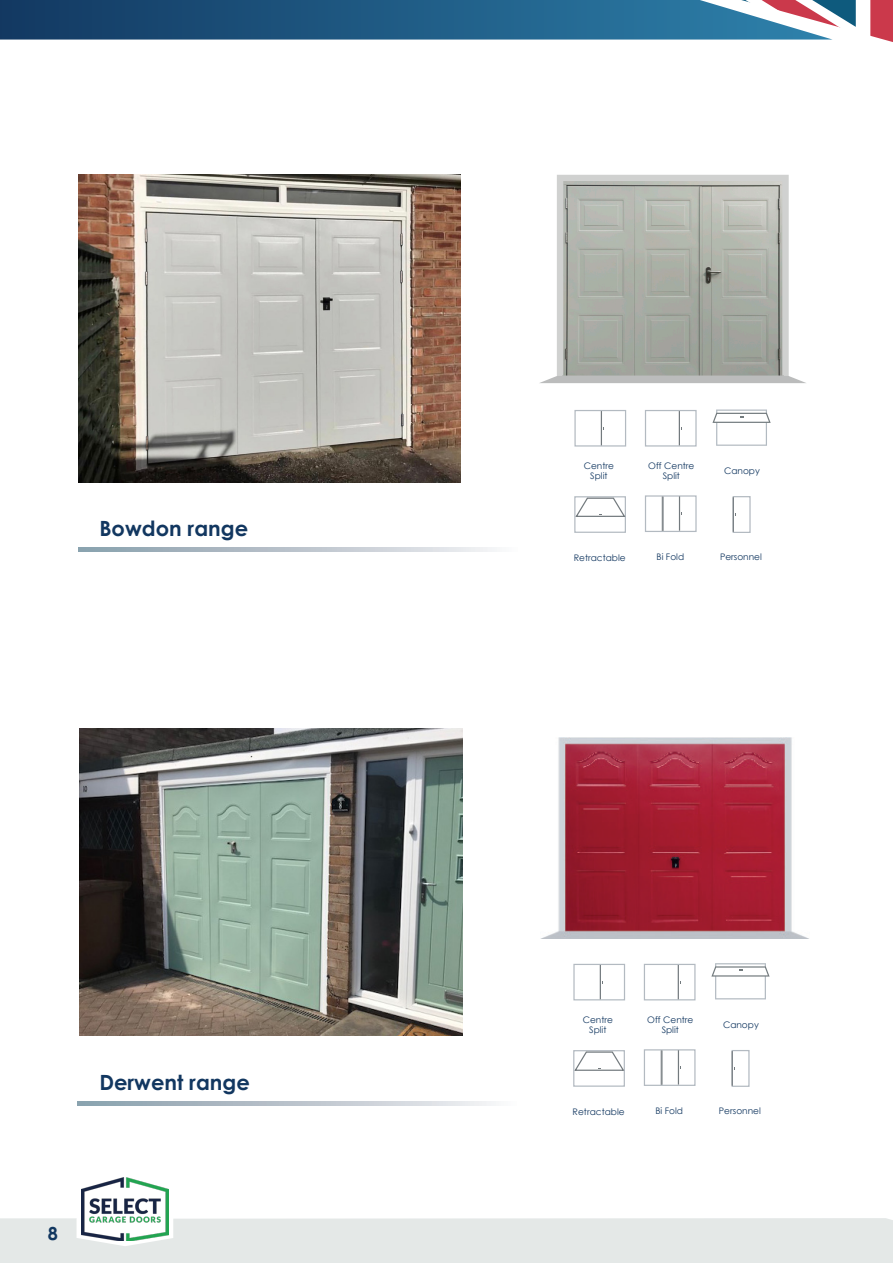
<style>
.page{position:relative;width:893px;height:1263px;background:#fff}
.page>*{position:absolute;margin:0;border:0;box-sizing:border-box;transform-origin:0 0}
.t1{font:700 21px "Century Gothic Pro";color:#123760}
.t2{font:700 18px "Century Gothic Pro";color:#123760}
.t3{font:9px/10.8px "Century Gothic";color:#123760;text-align:center}
</style>
<div class="page">
<svg style="left:0;top:0;width:856px;height:40px;background:#33668c"></svg>
<svg style="left:870px;top:0;width:23px;height:42px"></svg>
<div style="left:0;top:1218px;width:893px;height:45px;background:#e4e8e7"></div>
<img style="left:82px;top:1177px;width:87px;height:63px">
<img style="left:79px;top:175px;width:382px;height:307px">
<svg style="left:79px;top:548px;width:418px;height:4px;background:#bbc5cd"></svg>
<div style="left:574px;top:410px;width:52px;height:37px;border:1px solid #b3bac1"></div>
<hr style="left:601px;top:411px;width:1px;height:34px;background:#737a7e">
<div style="left:645px;top:410px;width:52px;height:37px;border:1px solid #b3bac1"></div>
<hr style="left:679px;top:411px;width:1px;height:34px;background:#737a7e">
<div style="left:733px;top:496px;width:18px;height:37px;border:1px solid #b3bac1"></div>
<hr style="left:733px;top:497px;width:1px;height:35px;background:#737a7e">
<div style="left:645px;top:495px;width:52px;height:37px;border:1px solid #b3bac1"></div>
<hr style="left:679px;top:496px;width:1px;height:35px;background:#737a7e">
<hr style="left:663px;top:496px;width:1px;height:35px;background:#737a7e">
<hr style="left:662px;top:496px;width:1px;height:35px;background:#737a7e">
<div style="left:574px;top:496px;width:52px;height:37px;border:1px solid #b3bac1"></div>
<svg style="left:574px;top:497px;width:52px;height:21px"></svg>
<svg style="left:78px;top:1101px;width:418px;height:5px;background:#bbc5cd"></svg>
<div style="left:573px;top:964px;width:52px;height:36px;border:1px solid #b3bac1"></div>
<hr style="left:600px;top:965px;width:1px;height:34px;background:#737a7e">
<div style="left:644px;top:964px;width:51px;height:36px;border:1px solid #b3bac1"></div>
<hr style="left:678px;top:965px;width:1px;height:34px;background:#737a7e">
<div style="left:732px;top:1050px;width:18px;height:37px;border:1px solid #b3bac1"></div>
<hr style="left:732px;top:1051px;width:1px;height:35px;background:#737a7e">
<div style="left:644px;top:1049px;width:51px;height:37px;border:1px solid #b3bac1"></div>
<hr style="left:678px;top:1050px;width:1px;height:34px;background:#737a7e">
<hr style="left:662px;top:1050px;width:1px;height:35px;background:#737a7e">
<hr style="left:661px;top:1050px;width:1px;height:35px;background:#737a7e">
<div style="left:573px;top:1050px;width:52px;height:37px;border:1px solid #b3bac1"></div>
<svg style="left:573px;top:1051px;width:52px;height:21px"></svg>
<img style="left:80px;top:729px;width:382px;height:307px">
<img style="left:542px;top:738px;width:265px;height:200px">
<svg style="left:712px;top:409px;width:59px;height:37px"></svg>
<svg style="left:711px;top:963px;width:59px;height:36px"></svg>
<svg style="left:557px;top:175px;width:232px;height:200px;background:#adb0a9"></svg>
<svg style="left:540px;top:375px;width:266px;height:8px;background:#bebfbe"></svg>
<p class="t1" style="left:99px;top:515px;width:150px">Bowdon range</p>
<p class="t1" style="left:99px;top:1069px;width:152px">Derwent range</p>
<h2 class="t2" style="left:48px;top:1222px;width:12px">8</h2>
<p class="t3" style="left:584px;top:460px;width:32px">Centre<br>Split</p>
<p class="t3" style="left:648px;top:460px;width:48px">Off Centre<br>Split</p>
<p class="t3" style="left:724px;top:465px;width:37px">Canopy</p>
<p class="t3" style="left:574px;top:552px;width:54px">Retractable</p>
<p class="t3" style="left:656px;top:551px;width:29px">Bi Fold</p>
<p class="t3" style="left:720px;top:551px;width:43px">Personnel</p>
<p class="t3" style="left:583px;top:1014px;width:32px">Centre<br>Split</p>
<p class="t3" style="left:647px;top:1014px;width:48px">Off Centre<br>Split</p>
<p class="t3" style="left:723px;top:1019px;width:37px">Canopy</p>
<p class="t3" style="left:573px;top:1106px;width:54px">Retractable</p>
<p class="t3" style="left:655px;top:1105px;width:29px">Bi Fold</p>
<p class="t3" style="left:719px;top:1105px;width:43px">Personnel</p>
</div>
